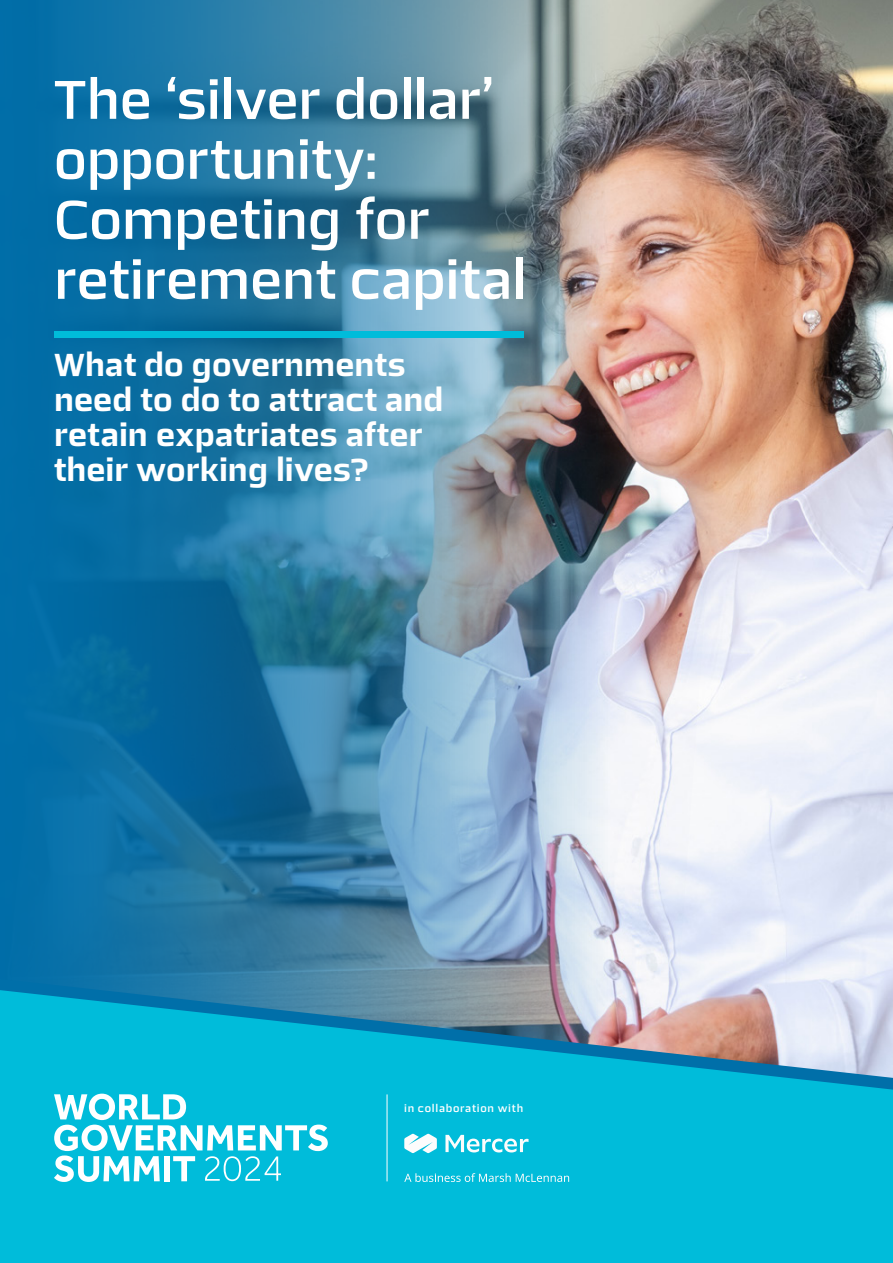
<style>
.page{position:relative;width:893px;height:1263px;background:#fff}
.page>*{position:absolute;margin:0;border:0;box-sizing:border-box;transform-origin:0 0}
.t1{font:54px/60px "Certo Sans";letter-spacing:-.005em;color:#fff}
.t2{font:500 31.65px/34.8px "Certo Sans";letter-spacing:.005em;color:#fff}
.t3{font:10.5px "Certo Sans";letter-spacing:.07em;color:#fff}
</style>
<div class="page">
<img style="left:749px;top:0;width:144px;height:979px">
<img style="left:0;top:0;width:749px;height:979px">
<svg style="left:0;top:979px;width:893px;height:11px;background:#80a8c2"></svg>
<svg style="left:0;top:990px;width:893px;height:273px;background:#1cb6d2"></svg>
<div style="left:54px;top:331px;width:470px;height:6px;background:#00bcda"></div>
<hr style="left:387px;top:1094px;width:1px;height:87px;background:#fff">
<svg style="left:54px;top:1094px;width:274px;height:88px"></svg>
<svg style="left:445px;top:1135px;width:84px;height:17px"></svg>
<svg style="left:404px;top:1134px;width:33px;height:19px"></svg>
<svg style="left:404px;top:1173px;width:165px;height:9px"></svg>
<h1 class="t1" style="left:54px;top:69px;width:474px">The ‘silver dollar’ opportunity:<br>Competing for retirement capital</h1>
<p class="t2" style="left:54px;top:347px;width:391px">What do governments need to do to attract and retain expatriates after their working lives?</p>
<p class="t3" style="left:404px;top:1102px;width:121px">in collaboration with</p>
</div>
